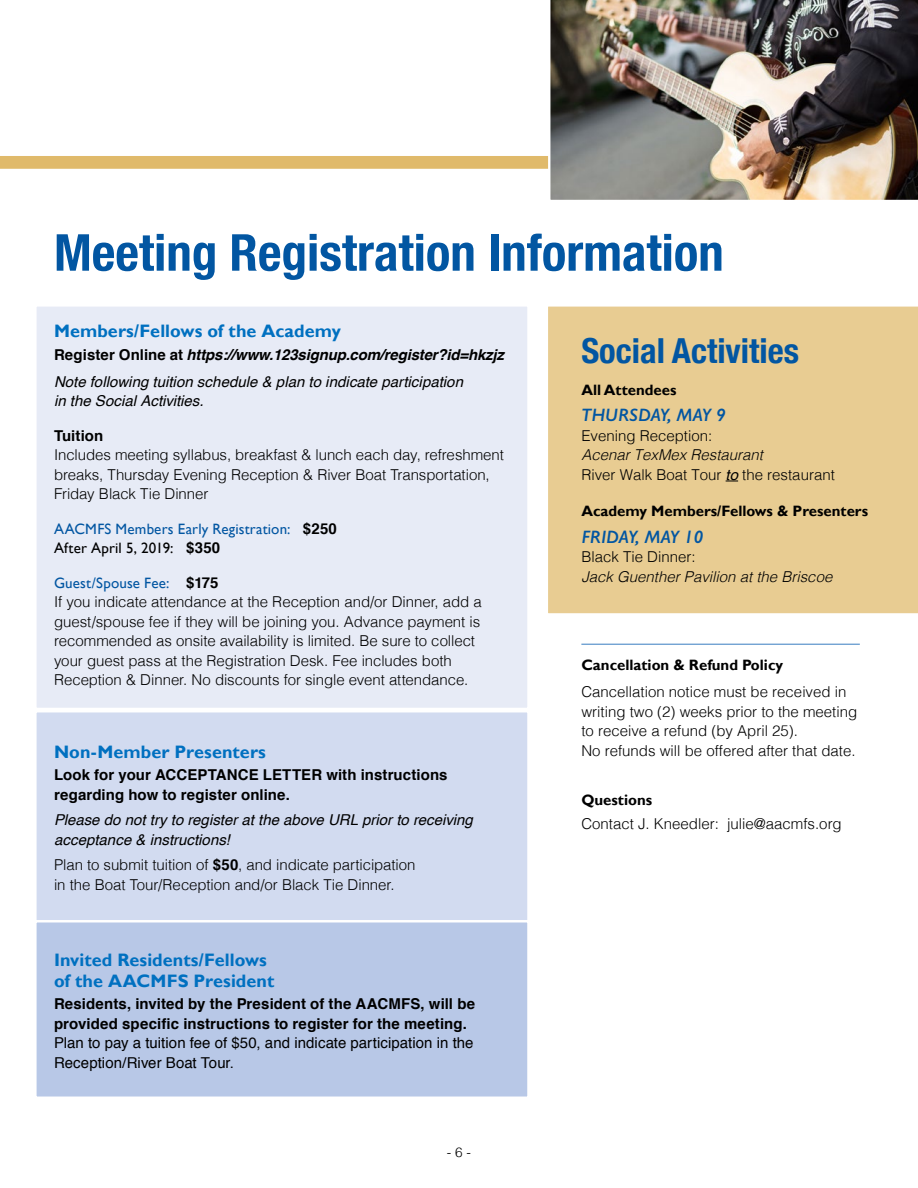
<style>
.page{position:relative;width:918px;height:1188px;background:#fff}
.page>*{position:absolute;margin:0;border:0;box-sizing:border-box;transform-origin:0 0}
.Keynote{font:700 condensed 51px "Helvetica Neue";color:#0256a2}
.Keynote-2{font:700 condensed 34.5px "Helvetica Neue";color:#0256a2}
.Subhead{font:700 18px/21px "Gill Sans";letter-spacing:.005em;color:#0070c0}
.Keynote-3{font:italic 600 18px "Gill Sans";color:#0256a2}
.body{font:300 15px/19.5px "Helvetica";color:#000}
.body-2{font:700 15px/19.5px "Helvetica";letter-spacing:.005em;color:#000}
.body-3{font:italic 15px/19.5px "Helvetica";color:#000}
.t1{font:15px/19.5px "Gill Sans";letter-spacing:.01em;color:#0256a2}
.Keynote-4{font:700 15px "Gill Sans";color:#000}
.body-4{font:italic 700 15px "Helvetica";letter-spacing:-.01em;color:#000}
.body-5{font:italic 300 15px/19.5px "Helvetica";color:#000}
.body-6{font:700 15px "Gill Sans";color:#000}
.t2{font:300 13.5px "Helvetica";color:#000}
.s1{font-style:normal}
.s2{font-weight:700}
.s3{font-family:"Helvetica";font-weight:700;color:#000}
.s4{color:#000}
.s5{font-weight:400}
.s6{font-style:italic}
.s7{font-weight:400;font-style:italic}
</style>
<div class="page">
<div style="left:548px;top:306px;width:370px;height:308px;background:#e8cc92"></div>
<div style="left:34px;top:304px;width:496px;height:406px;background:#e7ebf6;border:2px solid #fff"></div>
<div style="left:34px;top:710px;width:496px;height:212px;background:#d2dbf0;border:2px solid #fff"></div>
<div style="left:34px;top:920px;width:496px;height:179px;background:#b8c8e7;border:2px solid #fff"></div>
<svg style="left:726px;top:481px;width:12px;height:1px"></svg>
<svg style="left:0;top:156px;width:548px;height:13px;background:#e0bb6d"></svg>
<img style="left:548px;top:0;width:370px;height:200px">
<hr style="left:581px;top:644px;width:279px;height:1px;background:#377dc0">
<p class="Keynote" style="left:54px;top:210px;width:671px">Meeting Registration Information</p>
<p class="Subhead" style="left:54px;top:321px;width:288px">Members/Fellows of the Academy</p>
<p class="body-4" style="left:54px;top:342px;width:452px"><span class="s1">Register Online at</span> https://www.123signup.com/register?id=hkzjz</p>
<p class="body-3" style="left:54px;top:372px;width:411px">Note following tuition schedule &amp; plan to indicate participation in the Social Activities.</p>
<p class="body" style="left:54px;top:424px;width:451px"><span class="s2">Tuition<br></span>Includes meeting syllabus, breakfast &amp; lunch each day, refreshment breaks, Thursday Evening Reception &amp; River Boat Transportation, Friday Black Tie Dinner</p>
<p class="t1" style="left:54px;top:519px;width:284px">AACMFS Members Early Registration: <span class="s3">$250<br></span><span class="s4">After April 5, 2019:</span> <span class="s3">$350</span></p>
<p class="t1" style="left:54px;top:573px;width:166px">Guest/Spouse Fee: <span class="s3">$175</span></p>
<p class="body" style="left:54px;top:591px;width:429px">If you indicate attendance at the Reception and/or Dinner, add a guest/spouse fee if they will be joining you. Advance payment is recommended as onsite availability is limited. Be sure to collect your guest pass at the Registration Desk. Fee includes both Reception &amp; Dinner. No discounts for single event attendance.</p>
<p class="Subhead" style="left:54px;top:742px;width:214px">Non-Member Presenters</p>
<p class="body-2" style="left:54px;top:765px;width:395px">Look for your ACCEPTANCE LETTER with instructions regarding how to register online.</p>
<p class="body-3" style="left:54px;top:811px;width:420px">Please do not try to register at the above URL prior to receiving acceptance &amp; instructions!</p>
<p class="body" style="left:54px;top:854px;width:363px">Plan to submit tuition of <span class="s2">$50</span>, and indicate participation in the Boat Tour/Reception and/or Black Tie Dinner.</p>
<p class="Subhead" style="left:54px;top:950px;width:222px">Invited Residents/Fellows of the AACMFS President</p>
<p class="body-2" style="left:54px;top:994px;width:423px">Residents, invited by the President of the AACMFS, will be provided specific instructions to register for the meeting.<br><span class="s5">Plan to pay a tuition fee of $50, and indicate participation in the Reception/River Boat Tour.</span></p>
<p class="t2" style="left:447px;top:1140px;width:26px">- 6 -</p>
<p class="Keynote-2" style="left:581px;top:322px;width:219px">Social Activities</p>
<p class="Keynote-4" style="left:581px;top:381px;width:97px">All Attendees</p>
<p class="Keynote-3" style="left:581px;top:404px;width:146px">THURSDAY, MAY 9</p>
<p class="body" style="left:581px;top:425px;width:132px">Evening Reception:</p>
<p class="body" style="left:581px;top:444px;width:255px"><span class="s6">Acenar TexMex Restaurant<br></span>River Walk Boat Tour <span class="s7">to</span> the restaurant</p>
<p class="Keynote-4" style="left:581px;top:502px;width:288px">Academy Members/Fellows &amp; Presenters</p>
<p class="Keynote-3" style="left:581px;top:526px;width:123px">FRIDAY, MAY 10</p>
<p class="body-5" style="left:581px;top:546px;width:252px"><span class="s1">Black Tie Dinner:<br></span>Jack Guenther Pavilion at the Briscoe</p>
<p class="Keynote-4" style="left:581px;top:656px;width:203px">Cancellation &amp; Refund Policy</p>
<p class="body" style="left:581px;top:681px;width:277px">Cancellation notice must be received in writing two (2) weeks prior to the meeting to receive a refund (by April 25).<br>No refunds will be offered after that date.</p>
<p class="body-6" style="left:581px;top:791px;width:72px">Questions</p>
<p class="body" style="left:581px;top:813px;width:262px">Contact J. Kneedler: julie@aacmfs.org</p>
</div>
